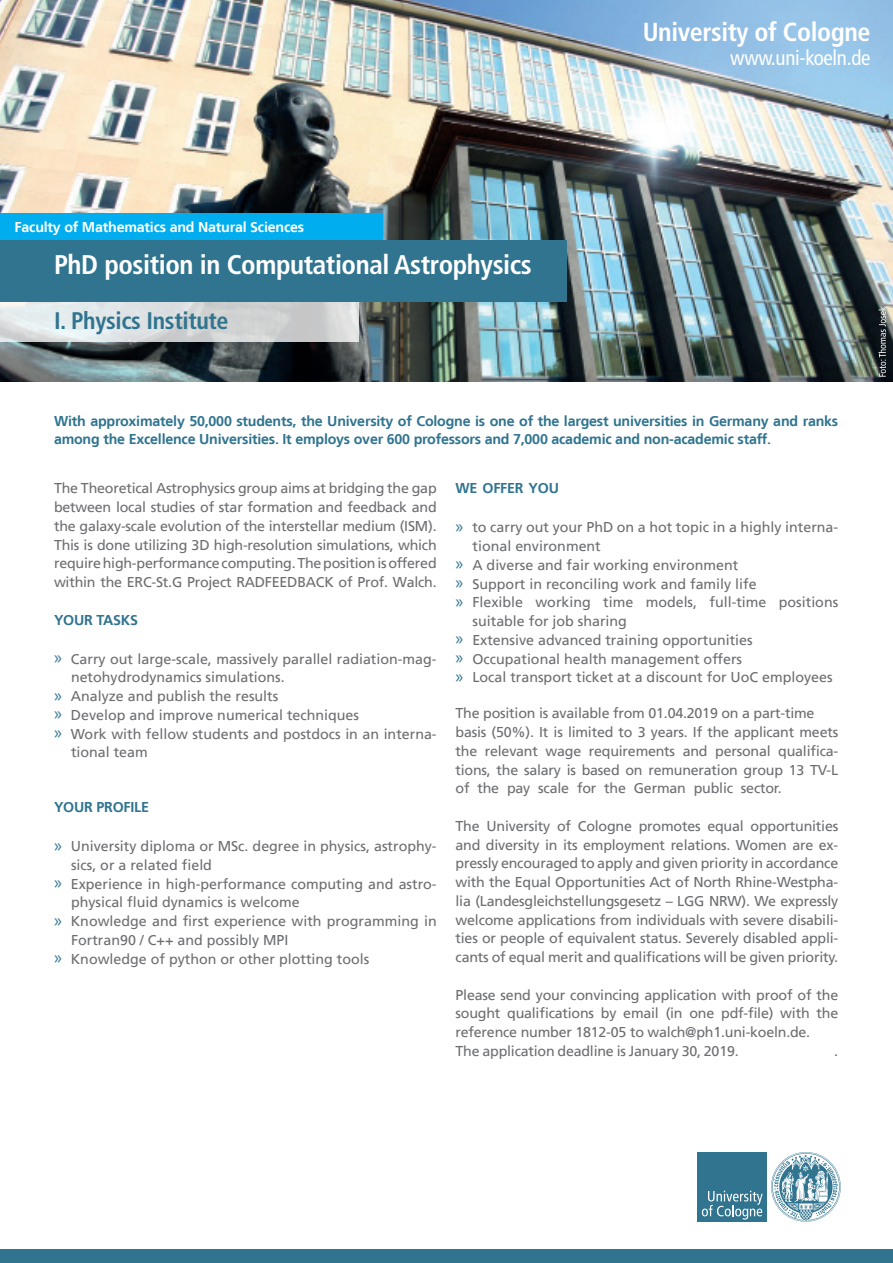
<style>
.page{position:relative;width:893px;height:1263px;background:#fff}
.page>*{position:absolute;margin:0;border:0;box-sizing:border-box;transform-origin:0 0}
.t1{font:700 condensed 27px "Frutiger LT Com";letter-spacing:-.015em;color:#fff}
.t2{font:700 condensed 26.1px "Frutiger LT Com";letter-spacing:-.015em;color:#fff}
.t3{font:700 condensed 24px "Frutiger LT Com";letter-spacing:-.015em;color:#30748f}
.t4{font:condensed 21px "Frutiger LT Com";letter-spacing:-.015em;color:#fff}
.Fließtext{font:14.25px/18.8px "Frutiger LT";color:#6c6d70}
.t5{font:700 14.25px/18.8px "Frutiger LT";letter-spacing:-.015em;color:#30748f}
.t6{font:700 14.25px "Frutiger LT";letter-spacing:-.015em;color:#fff}
.s1{font-family:"Myriad Pro";font-size:18.75px;color:#30748f}
.s2{color:#fff}
</style>
<div class="page">
<img style="left:0;top:0;width:893px;height:382px">
<div style="left:0;top:1249px;width:893px;height:14px;background:#30748f"></div>
<div style="left:0;top:240px;width:567px;height:62px;background:#30748f"></div>
<svg style="left:0;top:302px;width:358px;height:39px;background:#d8dbdc"></svg>
<svg style="left:878px;top:307px;width:8px;height:70px"></svg>
<div style="left:698px;top:1152px;width:69px;height:69px;background:#30748f"></div>
<svg style="left:771px;top:1152px;width:70px;height:70px"></svg>
<svg style="left:702px;top:1191px;width:61px;height:28px"></svg>
<div style="left:0;top:213px;width:383px;height:27px;background:#00aeef"></div>
<p class="t6" style="left:15px;top:219px;width:291px">Faculty of Mathematics and Natural Sciences</p>
<p class="t1" style="left:54px;top:248px;width:479px">PhD position in Computational Astrophysics</p>
<p class="t3" style="left:54px;top:306px;width:176px">I. Physics Institute</p>
<p class="t2" style="left:643px;top:15px;width:229px">University of Cologne</p>
<p class="t4" style="left:730px;top:45px;width:142px">www.uni-koeln.de</p>
<p class="t5" style="left:54px;top:411px;width:786px">With approximately 50,000 students, the University of Cologne is one of the largest universities in Germany and ranks among the Excellence Universities. It employs over 600 professors and 7,000 academic and non-academic staff.</p>
<p class="Fließtext" style="left:54px;top:479px;width:384px;text-align:justify">The Theoretical Astrophysics group aims at bridging the gap between local studies of star formation and feedback and the galaxy-scale evolution of the interstellar medium (ISM).<br>This is done utilizing 3D high-resolution simulations, which require high-performance computing. The position is offered within the ERC-St.G Project RADFEEDBACK of Prof. Walch.</p>
<p class="t5" style="left:54px;top:610px;width:86px">YOUR TASKS</p>
<p class="Fließtext" style="left:71px;top:649px;width:367px;text-indent:-17px"><span class="s1">»</span> Carry out large-scale, massively parallel radiation-mag&shy;netohydrodynamics simulations.</p>
<p class="Fließtext" style="left:54px;top:687px;width:226px"><span class="s1">»</span> Analyze and publish the results</p>
<p class="Fließtext" style="left:54px;top:706px;width:307px"><span class="s1">»</span> Develop and improve numerical techniques</p>
<p class="Fließtext" style="left:71px;top:724px;width:367px;text-indent:-17px"><span class="s1">»</span> Work with fellow students and postdocs in an interna&shy;tional team</p>
<p class="t5" style="left:54px;top:798px;width:97px">YOUR PROFILE</p>
<p class="Fließtext" style="left:71px;top:837px;width:367px;text-indent:-17px"><span class="s1">»</span> University diploma or MSc. degree in physics, astrophy&shy;sics, or a related field</p>
<p class="Fließtext" style="left:71px;top:874px;width:367px;text-indent:-17px"><span class="s1">»</span> Experience in high-performance computing and astro&shy;physical fluid dynamics is welcome</p>
<p class="Fließtext" style="left:71px;top:912px;width:367px;text-indent:-17px"><span class="s1">»</span> Knowledge and first experience with programming in<br>Fortran90 / C++ and possibly MPI</p>
<p class="Fließtext" style="left:54px;top:949px;width:317px"><span class="s1">»</span> Knowledge of python or other plotting tools</p>
<p class="Fließtext" style="left:473px;top:518px;width:367px;text-indent:-17px"><span class="s1">»</span> to carry out your PhD on a hot topic in a highly interna&shy;tional environment</p>
<p class="Fließtext" style="left:456px;top:556px;width:284px"><span class="s1">»</span> A diverse and fair working environment</p>
<p class="Fließtext" style="left:456px;top:574px;width:303px"><span class="s1">»</span> Support in reconciling work and family life</p>
<p class="Fließtext" style="left:473px;top:593px;width:367px;text-indent:-17px"><span class="s1">»</span> Flexible working time models, full-time positions suitable for job sharing</p>
<p class="Fließtext" style="left:456px;top:631px;width:299px"><span class="s1">»</span> Extensive advanced training opportunities</p>
<p class="Fließtext" style="left:456px;top:649px;width:288px"><span class="s1">»</span> Occupational health management offers</p>
<p class="Fließtext" style="left:456px;top:668px;width:379px"><span class="s1">»</span> Local transport ticket at a discount for UoC employees</p>
<p class="Fließtext" style="left:456px;top:704px;width:360px">The position is available from 01.04.2019 on a part-time</p>
<p class="Fließtext" style="left:456px;top:723px;width:384px;text-align:justify">basis (50%). It is limited to 3 years. If the applicant meets the relevant wage requirements and personal qualifica&shy;tions, the salary is based on remuneration group 13 TV-L of the pay scale for the German public sector. <span class="s2">Vollzeit</span></p>
<p class="Fließtext" style="left:456px;top:817px;width:384px;text-align:justify">The University of Cologne promotes equal opportunities and diversity in its employment relations. Women are ex&shy;pressly encouraged to apply and given priority in accordance with the Equal Opportunities Act of North Rhine-Westpha&shy;lia (Landesgleichstellungsgesetz – LGG NRW). We expressly welcome applications from individuals with severe disabili&shy;ties or people of equivalent status. Severely disabled appli&shy;cants of equal merit and qualifications will be given priority.</p>
<p class="Fließtext" style="left:456px;top:985px;width:384px;text-align:justify">Please send your convincing application with proof of the sought qualifications by email (in one pdf-file) with the reference number 1812-05 to walch@ph1.uni-koeln.de.</p>
<p class="Fließtext" style="left:456px;top:1042px;width:302px">The application deadline is January 30, 2019.<span class="s2">….</span></p>
<p class="Fließtext" style="left:834px;top:1042px;width:5px">.</p>
</div>
